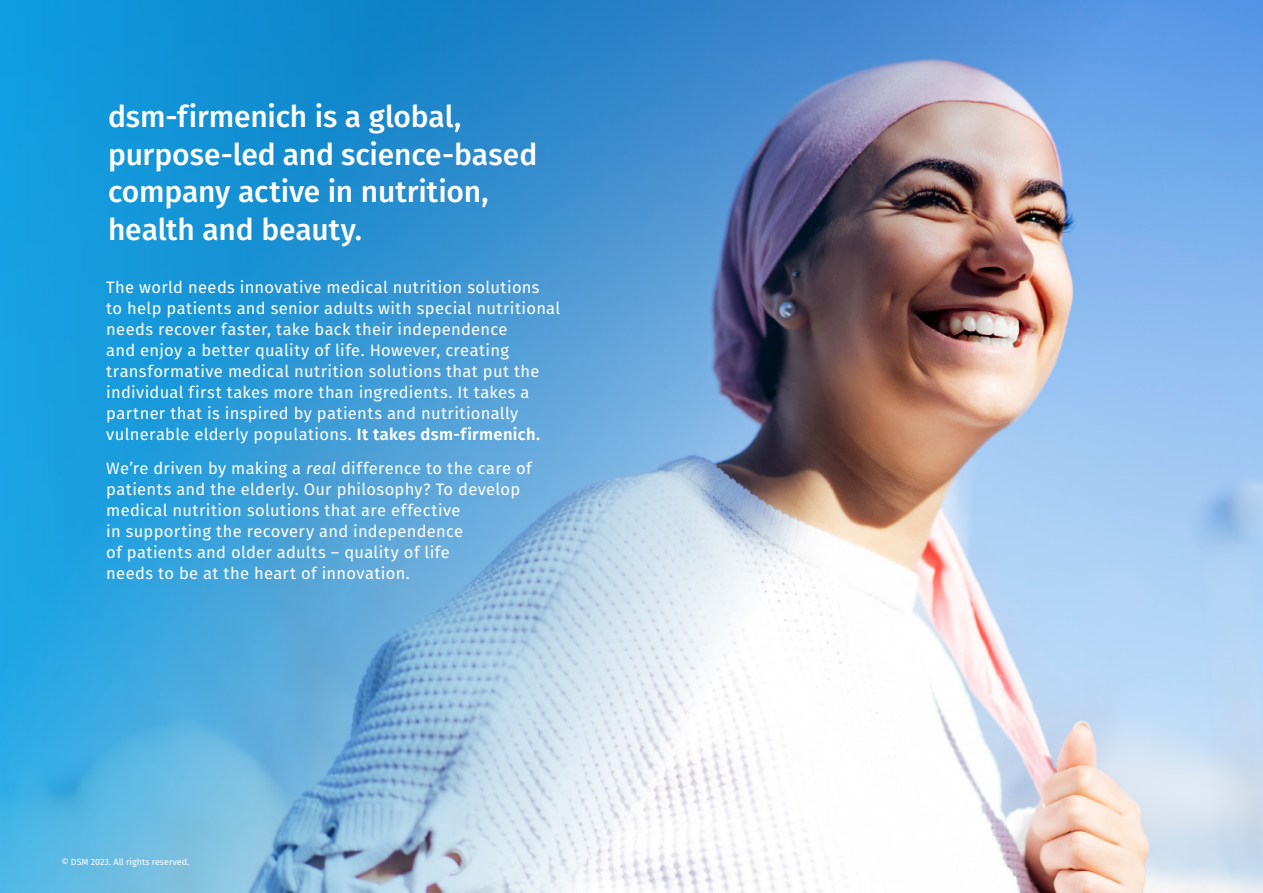
<style>
.page{position:relative;width:1263px;height:893px;background:#fff}
.page>*{position:absolute;margin:0;border:0;box-sizing:border-box;transform-origin:0 0}
.t1{font:500 30px/37.5px "Fira Sans";letter-spacing:-.005em;color:#fff}
.t2{font:16.5px/21px "Fira Sans";letter-spacing:.02em;color:#fff}
.t3{font:9px "Fira Sans";color:#fff}
.s1{font-weight:600}
.s2{font-style:italic}
</style>
<div class="page">
<img style="left:0;top:0;width:1263px;height:893px">
<h1 class="t1" style="left:108px;top:96px;width:431px">dsm-firmenich is a global, purpose-led and science-based company active in nutrition, health and beauty.</h1>
<p class="t2" style="left:106px;top:277px;width:455px">The world needs innovative medical nutrition solutions<br>to help patients and senior adults with special nutritional needs recover faster, take back their independence<br>and enjoy a better quality of life. However, creating transformative medical nutrition solutions that put the individual first takes more than ingredients. It takes a partner that is inspired by patients and nutritionally vulnerable elderly populations. <span class="s1">It takes dsm-firmenich.</span></p>
<p class="t2" style="left:106px;top:458px;width:427px">We’re driven by making a <span class="s2">real</span> difference to the care of patients and the elderly. Our philosophy? To develop medical nutrition solutions that are effective<br>in supporting the recovery and independence<br>of patients and older adults – quality of life<br>needs to be at the heart of innovation.</p>
<p class="t3" style="left:61px;top:855px;width:129px">© DSM 2023. All rights reserved.</p>
</div>
